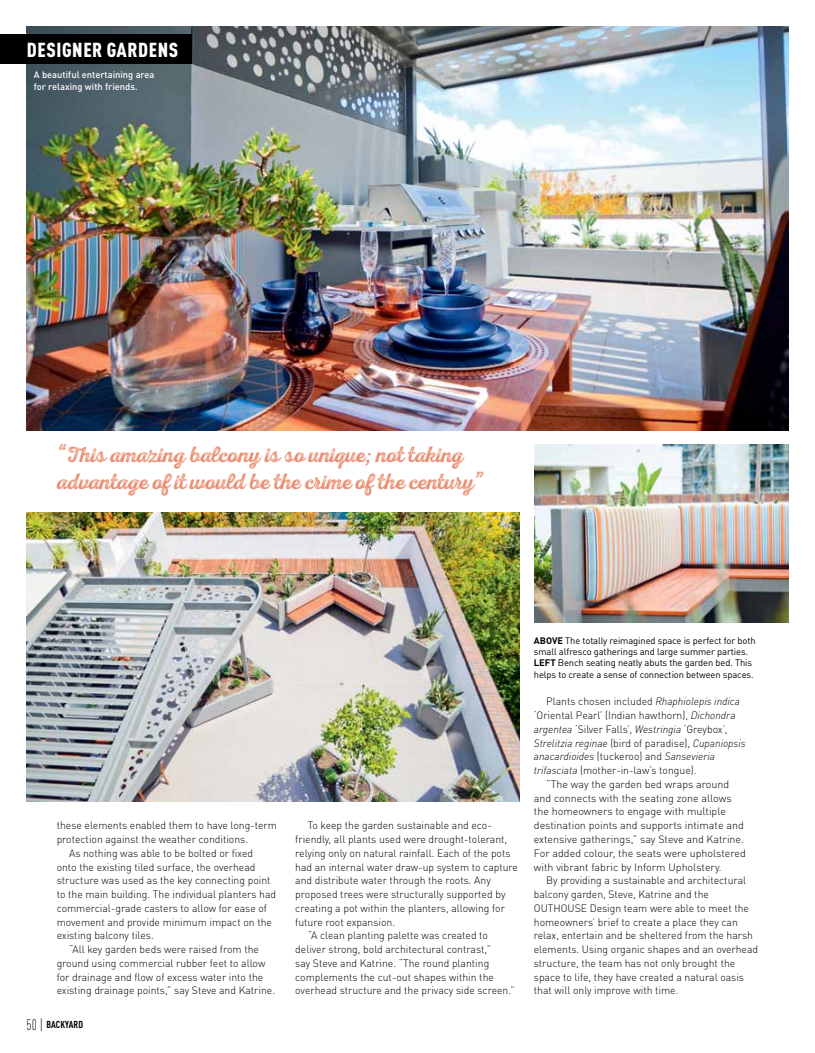
<style>
.page{position:relative;width:815px;height:1053px;background:#fff}
.page>*{position:absolute;margin:0;border:0;box-sizing:border-box;transform-origin:0 0}
.t1{font:22.5px/27px "Nexa Rust Script S 03";letter-spacing:-.01em;color:#e98f73}
.t2{font:900 condensed 20px "DINOT";letter-spacing:.03em;color:#fff}
.t3{font:300 10.62px "DINOT";color:#000}
.t4{font:italic 300 10.62px "DINOT";color:#000}
.t5{font:700 condensed 10px "DINOT";letter-spacing:.01em;color:#000}
.t6{font:9.38px/11.2px "DINOT";letter-spacing:-.01em;color:#000}
.t7{font:500 9.38px/11.2px "DINOT";color:#fff}
.s1{font-weight:300;font-size:15px}
.s2{font-weight:700}
.s3{font-style:italic}
.s4{font-style:normal}
</style>
<div class="page">
<img style="left:27px;top:27px;width:761px;height:403px">
<img style="left:27px;top:513px;width:493px;height:288px">
<div style="left:0;top:35px;width:192px;height:29px;background:#000"></div>
<img style="left:534px;top:444px;width:254px;height:178px">
<h2 class="t2" style="left:27px;top:37px;width:153px">DESIGNER GARDENS</h2>
<p class="t7" style="left:34px;top:69px;width:122px">A beautiful entertaining area for relaxing with friends.</p>
<h1 class="t1" style="left:57px;top:440px;width:428px">“This amazing balcony is so unique; not taking advantage of it would be the crime of the century”</h1>
<p class="t3" style="left:57px;top:818px;width:222px">these elements enabled them to have long-term</p>
<p class="t3" style="left:57px;top:832px;width:193px">protection against the weather conditions.</p>
<p class="t3" style="left:69px;top:846px;width:185px">As nothing was able to be bolted or fixed</p>
<p class="t3" style="left:57px;top:860px;width:200px">onto the existing tiled surface, the overhead</p>
<p class="t3" style="left:57px;top:873px;width:215px">structure was used as the key connecting point</p>
<p class="t3" style="left:57px;top:887px;width:221px">to the main building. The individual planters had</p>
<p class="t3" style="left:57px;top:901px;width:212px">commercial-grade casters to allow for ease of</p>
<p class="t3" style="left:57px;top:915px;width:217px">movement and provide minimum impact on the</p>
<p class="t3" style="left:57px;top:928px;width:99px">existing balcony tiles.</p>
<p class="t3" style="left:69px;top:942px;width:191px">“All key garden beds were raised from the</p>
<p class="t3" style="left:57px;top:956px;width:210px">ground using commercial rubber feet to allow</p>
<p class="t3" style="left:57px;top:970px;width:208px">for drainage and flow of excess water into the</p>
<p class="t3" style="left:57px;top:983px;width:220px">existing drainage points,” say Steve and Katrine.</p>
<p class="t5" style="left:27px;top:1018px;width:58px"><span class="s1">50 |</span> BACKYARD</p>
<p class="t3" style="left:308px;top:818px;width:186px">To keep the garden sustainable and eco-</p>
<p class="t3" style="left:295px;top:832px;width:213px">friendly, all plants used were drought-tolerant,</p>
<p class="t3" style="left:295px;top:846px;width:217px">relying only on natural rainfall. Each of the pots</p>
<p class="t3" style="left:295px;top:860px;width:224px">had an internal water draw-up system to capture</p>
<p class="t3" style="left:295px;top:873px;width:197px">and distribute water through the roots. Any</p>
<p class="t3" style="left:295px;top:887px;width:212px">proposed trees were structurally supported by</p>
<p class="t3" style="left:295px;top:901px;width:211px">creating a pot within the planters, allowing for</p>
<p class="t3" style="left:295px;top:915px;width:101px">future root expansion.</p>
<p class="t3" style="left:308px;top:928px;width:182px">“A clean planting palette was created to</p>
<p class="t3" style="left:295px;top:942px;width:197px">deliver strong, bold architectural contrast,”</p>
<p class="t3" style="left:295px;top:956px;width:196px">say Steve and Katrine. “The round planting</p>
<p class="t3" style="left:295px;top:970px;width:200px">complements the cut-out shapes within the</p>
<p class="t3" style="left:295px;top:983px;width:221px">overhead structure and the privacy side screen.”</p>
<p class="t6" style="left:534px;top:634px;width:223px"><span class="s2">ABOVE</span> The totally reimagined space is perfect for both small alfresco gatherings and large summer parties.<br><span class="s2">LEFT</span> Bench seating neatly abuts the garden bed. This helps to create a sense of connection between spaces.</p>
<p class="t3" style="left:546px;top:695px;width:195px">Plants chosen included <span class="s3">Rhaphiolepis indica</span></p>
<p class="t3" style="left:534px;top:708px;width:203px">‘Oriental Pearl’ (Indian hawthorn), <span class="s3">Dichondra</span></p>
<p class="t3" style="left:534px;top:722px;width:195px"><span class="s3">argentea</span> ‘Silver Falls’, <span class="s3">Westringia</span> ‘Greybox’,</p>
<p class="t4" style="left:534px;top:736px;width:213px">Strelitzia reginae <span class="s4">(bird of paradise),</span> Cupaniopsis</p>
<p class="t4" style="left:534px;top:750px;width:183px">anacardioides <span class="s4">(tuckeroo) and</span> Sansevieria</p>
<p class="t3" style="left:534px;top:763px;width:164px"><span class="s3">trifasciata</span> (mother-in-law’s tongue).</p>
<p class="t3" style="left:546px;top:777px;width:185px">“The way the garden bed wraps around</p>
<p class="t3" style="left:534px;top:791px;width:199px">and connects with the seating zone allows</p>
<p class="t3" style="left:534px;top:805px;width:194px">the homeowners to engage with multiple</p>
<p class="t3" style="left:534px;top:818px;width:211px">destination points and supports intimate and</p>
<p class="t3" style="left:534px;top:832px;width:212px">extensive gatherings,” say Steve and Katrine.</p>
<p class="t3" style="left:534px;top:846px;width:214px">For added colour, the seats were upholstered</p>
<p class="t3" style="left:534px;top:860px;width:189px">with vibrant fabric by Inform Upholstery.</p>
<p class="t3" style="left:546px;top:873px;width:201px">By providing a sustainable and architectural</p>
<p class="t3" style="left:534px;top:887px;width:177px">balcony garden, Steve, Katrine and the</p>
<p class="t3" style="left:534px;top:901px;width:217px">OUTHOUSE Design team were able to meet the</p>
<p class="t3" style="left:534px;top:915px;width:205px">homeowners’ brief to create a place they can</p>
<p class="t3" style="left:534px;top:928px;width:221px">relax, entertain and be sheltered from the harsh</p>
<p class="t3" style="left:534px;top:942px;width:226px">elements. Using organic shapes and an overhead</p>
<p class="t3" style="left:534px;top:956px;width:203px">structure, the team has not only brought the</p>
<p class="t3" style="left:534px;top:970px;width:212px">space to life, they have created a natural oasis</p>
<p class="t3" style="left:534px;top:983px;width:146px">that will only improve with time.</p>
</div>
